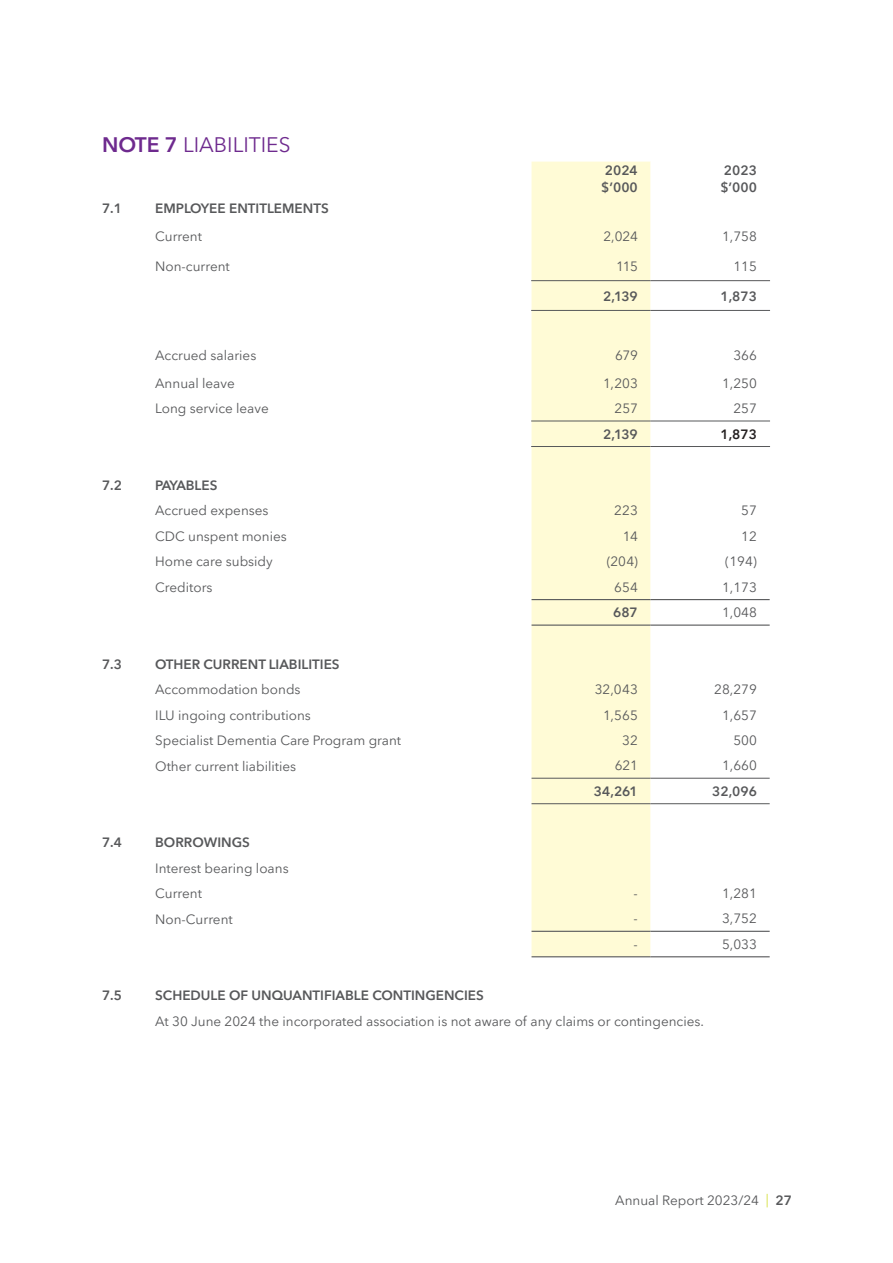
<style>
.page{position:relative;width:893px;height:1263px;background:#fff}
.page>*{position:absolute;margin:0;border:0;box-sizing:border-box;transform-origin:0 0}
.Notes_headings{font:21px "Avenir Next LT Pro";color:#6e2a8e}
.t1{font:13.5px "Avenir Next LT Pro";color:#57585a}
.t2{font:600 13.5px "Avenir Next LT Pro";color:#57585a}
.t3{font:600 13.5px "Avenir Next LT Pro";color:#231f20}
.s1{font-weight:600}
.s2{color:#d5df3e}
</style>
<div class="page">
<div style="left:531px;top:162px;width:120px;height:794px;background:#fffbd6"></div>
<svg style="left:651px;top:281px;width:119px;height:677px"></svg>
<hr style="left:531px;top:599px;width:120px;height:1px;background:#57585a">
<hr style="left:651px;top:599px;width:119px;height:1px;background:#57585a">
<hr style="left:531px;top:624px;width:120px;height:2px;background:#57585a">
<hr style="left:651px;top:624px;width:119px;height:2px;background:#57585a">
<hr style="left:531px;top:931px;width:120px;height:1px;background:#57585a">
<hr style="left:651px;top:931px;width:119px;height:1px;background:#57585a">
<hr style="left:531px;top:956px;width:120px;height:1px;background:#57585a">
<hr style="left:651px;top:956px;width:119px;height:1px;background:#57585a">
<hr style="left:651px;top:778px;width:119px;height:1px;background:#57585a">
<hr style="left:651px;top:803px;width:119px;height:1px;background:#57585a">
<hr style="left:531px;top:421px;width:120px;height:1px;background:#57585a">
<hr style="left:651px;top:421px;width:119px;height:1px;background:#57585a">
<hr style="left:531px;top:446px;width:120px;height:1px;background:#57585a">
<hr style="left:651px;top:446px;width:119px;height:1px;background:#57585a">
<hr style="left:531px;top:280px;width:120px;height:1px;background:#57585a">
<hr style="left:651px;top:280px;width:119px;height:1px;background:#57585a">
<hr style="left:531px;top:310px;width:120px;height:1px;background:#57585a">
<hr style="left:651px;top:310px;width:119px;height:1px;background:#57585a">
<hr style="left:531px;top:778px;width:120px;height:1px;background:#57585a">
<hr style="left:531px;top:803px;width:120px;height:1px;background:#57585a">
<p class="Notes_headings" style="left:102px;top:132px;width:190px"><span class="s1">NOTE 7</span> LIABILITIES</p>
<p class="t2" style="left:605px;top:163px;width:34px">2024</p>
<p class="t2" style="left:601px;top:179px;width:38px">$’000</p>
<p class="t2" style="left:724px;top:163px;width:34px">2023</p>
<p class="t2" style="left:720px;top:179px;width:38px">$’000</p>
<p class="t2" style="left:102px;top:201px;width:21px">7.1</p>
<p class="t2" style="left:155px;top:201px;width:175px">EMPLOYEE ENTITLEMENTS</p>
<p class="t1" style="left:155px;top:228px;width:48px">Current</p>
<p class="t1" style="left:603px;top:228px;width:36px">2,024</p>
<p class="t1" style="left:722px;top:228px;width:36px">1,758</p>
<p class="t1" style="left:155px;top:258px;width:76px">Non-current</p>
<p class="t1" style="left:616px;top:258px;width:23px">115</p>
<p class="t1" style="left:733px;top:258px;width:25px">115</p>
<p class="t2" style="left:603px;top:288px;width:36px">2,139</p>
<p class="t2" style="left:720px;top:288px;width:38px">1,873</p>
<p class="t1" style="left:155px;top:347px;width:103px">Accrued salaries</p>
<p class="t1" style="left:615px;top:347px;width:24px">679</p>
<p class="t1" style="left:733px;top:347px;width:25px">366</p>
<p class="t1" style="left:155px;top:375px;width:81px">Annual leave</p>
<p class="t1" style="left:603px;top:375px;width:36px">1,203</p>
<p class="t1" style="left:722px;top:375px;width:36px">1,250</p>
<p class="t1" style="left:155px;top:401px;width:115px">Long service leave</p>
<p class="t1" style="left:615px;top:400px;width:25px">257</p>
<p class="t1" style="left:733px;top:400px;width:25px">257</p>
<p class="t2" style="left:603px;top:426px;width:36px">2,139</p>
<p class="t3" style="left:720px;top:426px;width:38px">1,873</p>
<p class="t2" style="left:102px;top:477px;width:21px">7.2</p>
<p class="t2" style="left:155px;top:477px;width:64px">PAYABLES</p>
<p class="t1" style="left:155px;top:503px;width:115px">Accrued expenses</p>
<p class="t1" style="left:614px;top:503px;width:25px">223</p>
<p class="t1" style="left:741px;top:503px;width:17px">57</p>
<p class="t1" style="left:155px;top:528px;width:133px">CDC unspent monies</p>
<p class="t1" style="left:623px;top:528px;width:16px">14</p>
<p class="t1" style="left:741px;top:528px;width:17px">12</p>
<p class="t1" style="left:155px;top:554px;width:119px">Home care subsidy</p>
<p class="t1" style="left:607px;top:554px;width:33px">(204)</p>
<p class="t1" style="left:725px;top:554px;width:33px">(194)</p>
<p class="t1" style="left:155px;top:579px;width:59px">Creditors</p>
<p class="t1" style="left:614px;top:579px;width:25px">654</p>
<p class="t1" style="left:722px;top:579px;width:36px">1,173</p>
<p class="t2" style="left:613px;top:604px;width:26px">687</p>
<p class="t1" style="left:722px;top:605px;width:36px">1,048</p>
<p class="t2" style="left:102px;top:656px;width:21px">7.3</p>
<p class="t2" style="left:155px;top:656px;width:186px">OTHER CURRENT LIABILITIES</p>
<p class="t1" style="left:155px;top:681px;width:147px">Accommodation bonds</p>
<p class="t1" style="left:595px;top:681px;width:44px">32,043</p>
<p class="t1" style="left:714px;top:681px;width:44px">28,279</p>
<p class="t1" style="left:155px;top:707px;width:157px">ILU ingoing contributions</p>
<p class="t1" style="left:603px;top:707px;width:36px">1,565</p>
<p class="t1" style="left:722px;top:707px;width:36px">1,657</p>
<p class="t1" style="left:155px;top:732px;width:248px">Specialist Dementia Care Program grant</p>
<p class="t1" style="left:622px;top:732px;width:17px">32</p>
<p class="t1" style="left:733px;top:732px;width:25px">500</p>
<p class="t1" style="left:155px;top:758px;width:142px">Other current liabilities</p>
<p class="t1" style="left:615px;top:758px;width:25px">621</p>
<p class="t1" style="left:722px;top:758px;width:36px">1,660</p>
<p class="t2" style="left:594px;top:783px;width:46px">34,261</p>
<p class="t2" style="left:712px;top:783px;width:46px">32,096</p>
<p class="t2" style="left:102px;top:834px;width:21px">7.4</p>
<p class="t2" style="left:155px;top:834px;width:96px">BORROWINGS</p>
<p class="t1" style="left:155px;top:860px;width:135px">Interest bearing loans</p>
<p class="t1" style="left:155px;top:885px;width:48px">Current</p>
<p class="t1" style="left:633px;top:885px;width:6px">-</p>
<p class="t1" style="left:722px;top:885px;width:36px">1,281</p>
<p class="t1" style="left:155px;top:911px;width:79px">Non-Current</p>
<p class="t1" style="left:633px;top:911px;width:6px">-</p>
<p class="t1" style="left:722px;top:911px;width:36px">3,752</p>
<p class="t1" style="left:633px;top:936px;width:6px">-</p>
<p class="t1" style="left:722px;top:936px;width:36px">5,033</p>
<p class="t2" style="left:102px;top:987px;width:21px">7.5</p>
<p class="t2" style="left:155px;top:987px;width:330px">SCHEDULE OF UNQUANTIFIABLE CONTINGENCIES</p>
<p class="t1" style="left:155px;top:1013px;width:550px">At 30 June 2024 the incorporated association is not aware of any claims or contingencies.</p>
<p class="t1" style="left:615px;top:1192px;width:178px">Annual Report 2023/24 <span class="s2">|</span> <span class="s1">27</span></p>
</div>
